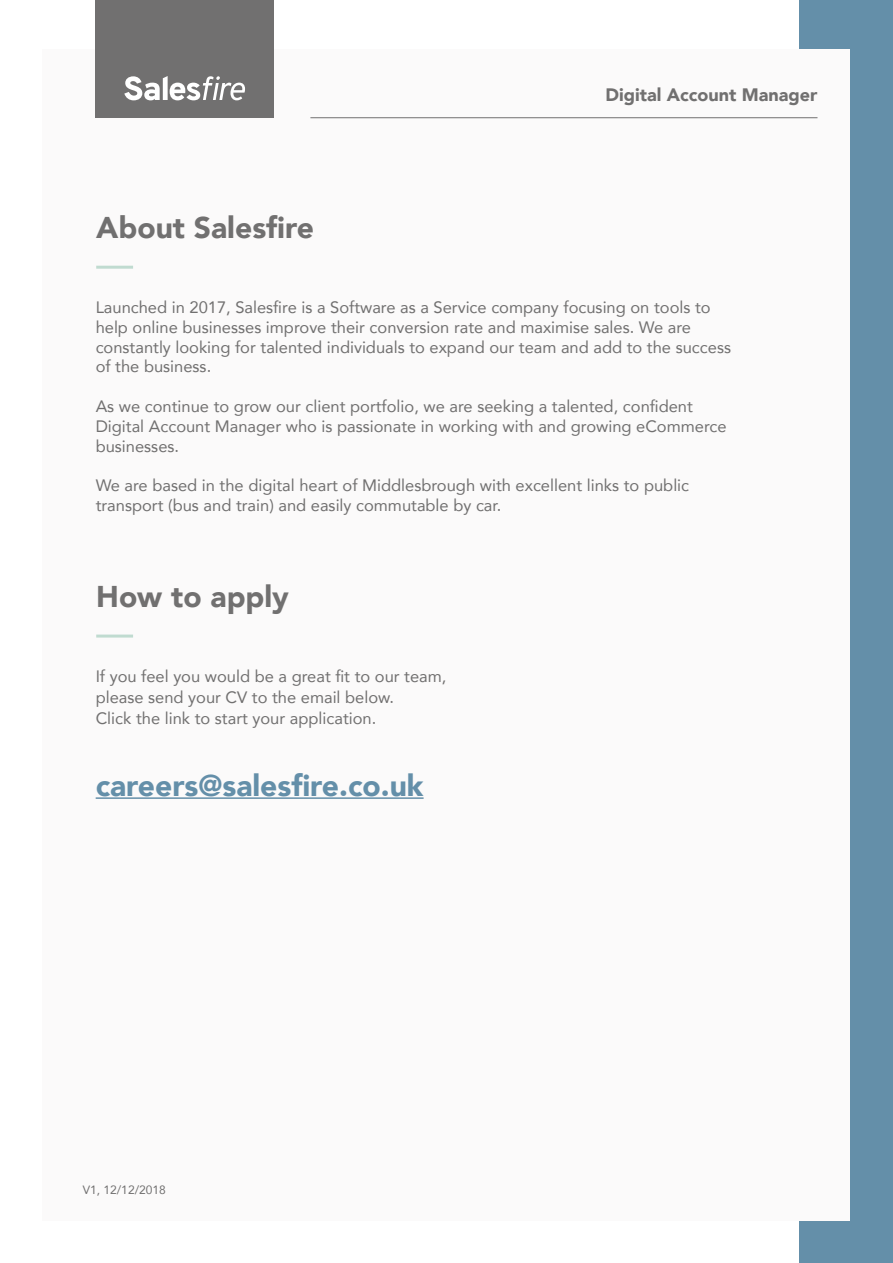
<style>
.page{position:relative;width:893px;height:1263px;background:#fff}
.page>*{position:absolute;margin:0;border:0;box-sizing:border-box;transform-origin:0 0}
.t1{font:900 30px "Avenir";color:#717070}
.t2{font:900 30px "Avenir";color:#648fa9}
.t3{font:900 18px "Avenir";color:#717070}
.t4{font:16.5px/19.8px "Avenir";color:#717070}
.t5{font:12px "Avenir";color:#717070}
</style>
<div class="page">
<div style="left:799px;top:0;width:94px;height:1263px;background:#648fa9"></div>
<div style="left:43px;top:49px;width:807px;height:1171px;background:#fbfafa"></div>
<hr style="left:310px;top:117px;width:507px;height:1px;background:#717070">
<div style="left:96px;top:0;width:178px;height:117px;background:#717070"></div>
<svg style="left:124px;top:76px;width:121px;height:24px"></svg>
<hr style="left:96px;top:797px;width:328px;height:2px;background:#648fa9">
<hr style="left:96px;top:634px;width:37px;height:3px;background:#c0dbd0">
<hr style="left:96px;top:266px;width:37px;height:3px;background:#c0dbd0">
<h1 class="t1" style="left:96px;top:202px;width:219px">About Salesfire</h1>
<p class="t3" style="left:605px;top:79px;width:214px">Digital Account Manager</p>
<p class="t4" style="left:96px;top:297px;width:637px">Launched in 2017, Salesfire is a Software as a Service company focusing on tools to help online businesses improve their conversion rate and maximise sales. We are constantly looking for talented individuals to expand our team and add to the success of the business.</p>
<p class="t4" style="left:96px;top:396px;width:632px">As we continue to grow our client portfolio, we are seeking a talented, confident<br>Digital Account Manager who is passionate in working with and growing eCommerce businesses.</p>
<p class="t4" style="left:96px;top:475px;width:595px">We are based in the digital heart of Middlesbrough with excellent links to public transport (bus and train) and easily commutable by car.</p>
<h1 class="t1" style="left:96px;top:571px;width:194px">How to apply</h1>
<p class="t4" style="left:96px;top:665px;width:352px;line-height:21px">If you feel you would be a great fit to our team, please send your CV to the email below.<br>Click the link to start your application.</p>
<h1 class="t2" style="left:96px;top:760px;width:329px">careers@salesfire.co.uk</h1>
<p class="t5" style="left:83px;top:1180px;width:84px">V1, 12/12/2018</p>
</div>
